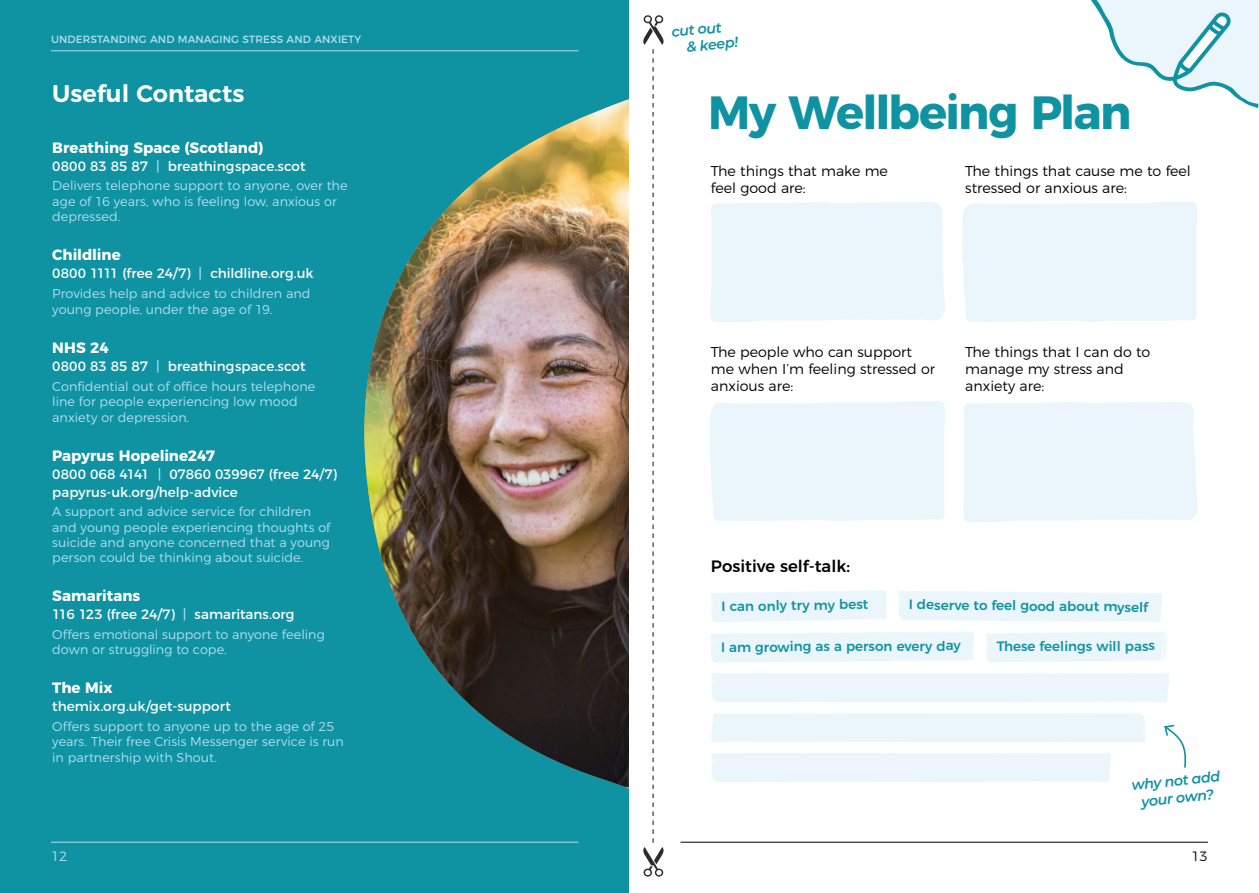
<style>
.page{position:relative;width:1259px;height:893px;background:#0f93a3}
.page>*{position:absolute;margin:0;border:0;box-sizing:border-box;transform-origin:0 0}
.t1{font:700 46.5px "Montserrat";letter-spacing:-.035em;color:#0f93a3}
.t2{font:600 24px "Montserrat";color:#fff}
.t3{font:500 16.5px "Montserrat";color:#000}
.t4{font:700 15px "Montserrat";color:#fff}
.t5{font:300 14.25px/17.1px "Montserrat";color:#000}
.t6{font:italic 600 14.25px/17.1px "Montserrat";color:#0f93a3;text-align:center}
.t7{font:13.5px/18px "Montserrat";letter-spacing:.005em;color:#fff}
.t8{font:500 13.5px "Montserrat";letter-spacing:-.01em;color:#0f93a3}
.t9{font:300 13.5px "Montserrat";color:#b3dff1}
.t10{font:300 13.5px "Montserrat";color:#000}
.t11{font:300 12.75px/15.3px "Montserrat";letter-spacing:.005em;color:#b3dff1}
.t12{font:10.5px "Montserrat";letter-spacing:.01em;color:#b3dff1}
.s1{color:#b3dff1}
</style>
<div class="page">
<hr style="left:51px;top:51px;width:527px;height:1px;background:#b3dff1">
<img style="left:364px;top:99px;width:265px;height:690px">
<div style="left:630px;top:0;width:629px;height:893px;background:#fff"></div>
<hr style="left:51px;top:842px;width:527px;height:1px;background:#b3dff1">
<svg style="left:711px;top:590px;width:176px;height:32px;background:#ecf6fc"></svg>
<div style="left:986px;top:632px;width:181px;height:30px;background:#eaf6fc"></div>
<svg style="left:899px;top:591px;width:263px;height:31px;background:#ebf6fc"></svg>
<div style="left:712px;top:673px;width:457px;height:30px;background:#eaf6fc"></div>
<div style="left:711px;top:713px;width:434px;height:29px;background:#eaf6fc"></div>
<svg style="left:711px;top:631px;width:263px;height:32px;background:#ecf6fc"></svg>
<div style="left:711px;top:753px;width:400px;height:29px;background:#eaf6fc"></div>
<svg style="left:1164px;top:724px;width:22px;height:44px"></svg>
<svg style="left:1091px;top:0;width:168px;height:108px"></svg>
<svg style="left:643px;top:15px;width:21px;height:862px"></svg>
<div style="left:710px;top:202px;width:235px;height:120px;background:#eaf6fc"></div>
<div style="left:710px;top:401px;width:235px;height:120px;background:#eaf6fc"></div>
<div style="left:962px;top:201px;width:235px;height:121px;background:#eaf6fc"></div>
<div style="left:963px;top:402px;width:235px;height:120px;background:#eaf6fc"></div>
<hr style="left:680px;top:842px;width:528px;height:1px;background:#000">
<p class="t12" style="left:51px;top:31px;width:312px">UNDERSTANDING AND MANAGING STRESS AND ANXIETY</p>
<h2 class="t2" style="left:52px;top:74px;width:194px">Useful Contacts</h2>
<p class="t4" style="left:52px;top:135px;width:212px">Breathing Space (Scotland)</p>
<p class="t7" style="left:52px;top:156px;width:255px">0800 83 85 87 <span class="s1">|</span> breathingspace.scot</p>
<p class="t11" style="left:52px;top:177px;width:297px">Delivers telephone support to anyone, over the age of 16 years, who is feeling low, anxious or depressed.</p>
<p class="t4" style="left:52px;top:242px;width:70px">Childline</p>
<p class="t7" style="left:52px;top:263px;width:263px">0800 1111 (free 24/7) <span class="s1">|</span> childline.org.uk</p>
<p class="t11" style="left:52px;top:284px;width:260px;line-height:16.2px">Provides help and advice to children and young people, under the age of 19.</p>
<p class="t4" style="left:52px;top:335px;width:58px">NHS 24</p>
<p class="t7" style="left:52px;top:356px;width:255px">0800 83 85 87 <span class="s1">|</span> breathingspace.scot</p>
<p class="t11" style="left:52px;top:378px;width:265px">Confidential out of office hours telephone line for people experiencing low mood anxiety or depression.</p>
<p class="t4" style="left:52px;top:443px;width:164px">Papyrus Hopeline247</p>
<p class="t7" style="left:52px;top:464px;width:286px">0800 068 4141 <span class="s1">|</span> 07860 039967 (free 24/7) papyrus-uk.org/help-advice</p>
<p class="t11" style="left:52px;top:503px;width:280px">A support and advice service for children and young people experiencing thoughts of suicide and anyone concerned that a young person could be thinking about suicide.</p>
<p class="t4" style="left:52px;top:584px;width:89px">Samaritans</p>
<p class="t7" style="left:52px;top:604px;width:244px">116 123 (free 24/7) <span class="s1">|</span> samaritans.org</p>
<p class="t11" style="left:52px;top:626px;width:274px">Offers emotional support to anyone feeling down or struggling to cope.</p>
<p class="t4" style="left:52px;top:676px;width:62px">The Mix</p>
<p class="t7" style="left:52px;top:696px;width:180px">themix.org.uk/get-support</p>
<p class="t11" style="left:52px;top:718px;width:293px">Offers support to anyone up to the age of 25 years. Their free Crisis Messenger service is run in partnership with Shout.</p>
<p class="t9" style="left:51px;top:846px;width:18px">12</p>
<p class="t6" style="left:684px;top:22px;width:53px;line-height:16.5px;text-align:left;text-indent:-13px;rotate:-6deg">cut out<br>&amp; keep!</p>
<h1 class="t1" style="left:708px;top:74px;width:425px">My Wellbeing Plan</h1>
<p class="t5" style="left:711px;top:161px;width:179px">The things that make me feel good are:</p>
<p class="t5" style="left:965px;top:161px;width:227px">The things that cause me to feel stressed or anxious are:</p>
<p class="t5" style="left:711px;top:342px;width:226px">The people who can support me when I’m feeling stressed or anxious are:</p>
<p class="t5" style="left:965px;top:342px;width:187px">The things that I can do to manage my stress and anxiety are:</p>
<p class="t3" style="left:711px;top:553px;width:141px">Positive self-talk:</p>
<p class="t8" style="left:721px;top:596px;width:148px;rotate:-1deg">I can only try my best</p>
<p class="t8" style="left:909px;top:593px;width:241px;rotate:1deg">I deserve to feel good about myself</p>
<p class="t8" style="left:721px;top:635px;width:241px">I am growing as a person every day</p>
<p class="t8" style="left:996px;top:635px;width:160px">These feelings will pass</p>
<p class="t6" style="left:1130px;top:776px;width:90px;rotate:-6deg">why not add your own?</p>
<p class="t10" style="left:1191px;top:846px;width:18px">13</p>
</div>
